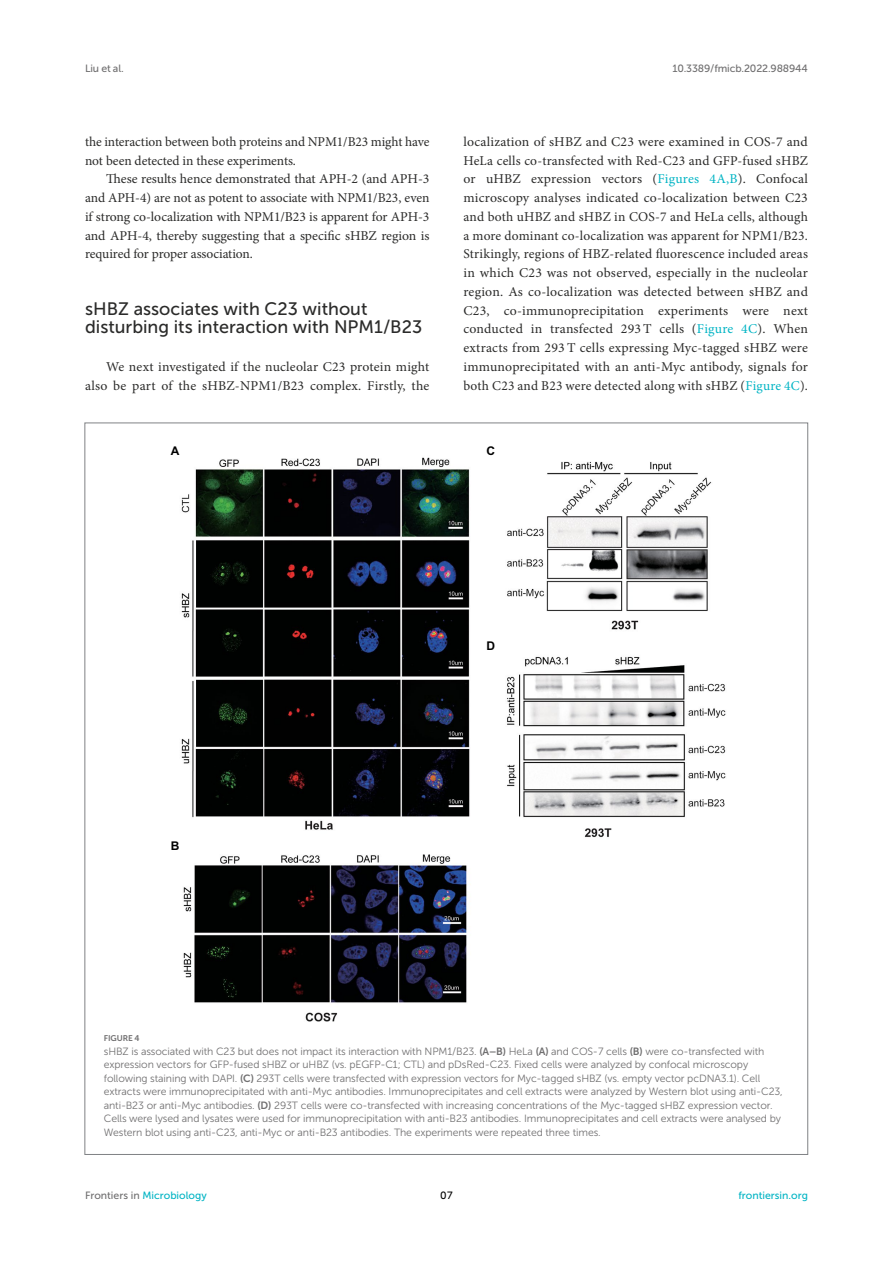
<style>
.page{position:relative;width:893px;height:1263px;background:#fff}
.page>*{position:absolute;margin:0;border:0;box-sizing:border-box;transform-origin:0 0}
.HEAD_2{font:18px/18.8px "Museo Sans 500";color:#2b2b2a}
.TEXT_FLUSH{font:13.5px/18.8px "Minion Pro";letter-spacing:.015em;color:#2b2b2a;text-align:right}
.TEXT{font:13.5px/18.8px "Minion Pro";letter-spacing:-.005em;color:#2b2b2a}
.t1{font:700 12px "Arial";color:#000}
.FIG_LEG{font:10.5px/13.5px "Museo Sans 300";letter-spacing:-.01em;color:#706f70}
.t2{font:10.5px "Museo Sans 500";color:#00b4c4}
.t3{font:10.5px "Museo Sans 500";letter-spacing:-.015em;color:#706f70}
.t4{font:10.5px "Museo Sans 500";color:#000}
.FIG_HD{font:8.25px "Museo Sans 700";letter-spacing:-.01em;color:#706f70}
.s1{color:#00b4c4}
.s2{font-family:"Museo Sans 700"}
.s3{color:#706f70}
</style>
<div class="page">
<img style="left:181px;top:457px;width:545px;height:565px">
<p class="t3" style="left:85px;top:63px;width:40px">Liu et al.</p>
<p class="t3" style="left:672px;top:63px;width:137px">10.3389/fmicb.2022.988944</p>
<p class="TEXT" style="left:85px;top:132px;width:346px">the interaction between both proteins and NPM1/B23 might have not been detected in these experiments.</p>
<p class="TEXT" style="left:85px;top:170px;width:346px;text-align:justify;text-indent:21px">These results hence demonstrated that APH-2 (and APH-3 and APH-4) are not as potent to associate with NPM1/B23, even if strong co-localization with NPM1/B23 is apparent for APH-3 and APH-4, thereby suggesting that a specific sHBZ region is required for proper association.</p>
<p class="HEAD_2" style="left:85px;top:299px;width:339px">sHBZ associates with C23 without disturbing its interaction with NPM1/B23</p>
<p class="TEXT_FLUSH" style="left:85px;top:357px;width:346px">We next investigated if the nucleolar C23 protein might also be part of the sHBZ-NPM1/B23 complex. Firstly, the</p>
<p class="t1" style="left:171px;top:442px;width:10px">A</p>
<p class="TEXT_FLUSH" style="left:463px;top:132px;width:346px;text-align:justify">localization of sHBZ and C23 were examined in COS-7 and HeLa cells co-transfected with Red-C23 and GFP-fused sHBZ or uHBZ expression vectors (<span class="s1">Figures 4A,B</span>). Confocal microscopy analyses indicated co-localization between C23 and both uHBZ and sHBZ in COS-7 and HeLa cells, although a more dominant co-localization was apparent for NPM1/B23.<br>Strikingly, regions of HBZ-related fluorescence included areas in which C23 was not observed, especially in the nucleolar region. As co-localization was detected between sHBZ and C23, co-immunoprecipitation experiments were next conducted in transfected 293T cells (<span class="s1">Figure 4C</span>). When extracts from 293 T cells expressing Myc-tagged sHBZ were immunoprecipitated with an anti-Myc antibody, signals for both C23 and B23 were detected along with sHBZ (<span class="s1">Figure 4C</span>).</p>
<p class="t1" style="left:487px;top:442px;width:10px">C</p>
<p class="t1" style="left:487px;top:638px;width:10px">D</p>
<p class="t1" style="left:171px;top:837px;width:10px">B</p>
<p class="FIG_HD" style="left:104px;top:1033px;width:37px">FIGURE 4</p>
<p class="FIG_LEG" style="left:104px;top:1044px;width:680px">sHBZ is associated with C23 but does not impact its interaction with NPM1/B23. <span class="s2">(A–B)</span> HeLa <span class="s2">(A)</span> and COS-7 cells <span class="s2">(B)</span> were co-transfected with expression vectors for GFP-fused sHBZ or uHBZ (vs. pEGFP-C1; CTL) and pDsRed-C23. Fixed cells were analyzed by confocal microscopy following staining with DAPI. <span class="s2">(C)</span> 293 T cells were transfected with expression vectors for Myc-tagged sHBZ (vs. empty vector pcDNA3.1). Cell extracts were immunoprecipitated with anti-Myc antibodies. Immunoprecipitates and cell extracts were analyzed by Western blot using anti-C23, anti-B23 or anti-Myc antibodies. <span class="s2">(D)</span> 293 T cells were co-transfected with increasing concentrations of the Myc-tagged sHBZ expression vector.<br>Cells were lysed and lysates were used for immunoprecipitation with anti-B23 antibodies. Immunoprecipitates and cell extracts were analysed by Western blot using anti-C23, anti-Myc or anti-B23 antibodies. The experiments were repeated three times.</p>
<p class="t2" style="left:85px;top:1190px;width:123px"><span class="s3">Frontiers in</span> Microbiology</p>
<p class="t4" style="left:440px;top:1190px;width:14px">07</p>
<p class="t2" style="left:738px;top:1190px;width:71px">frontiersin.org</p>
</div>
